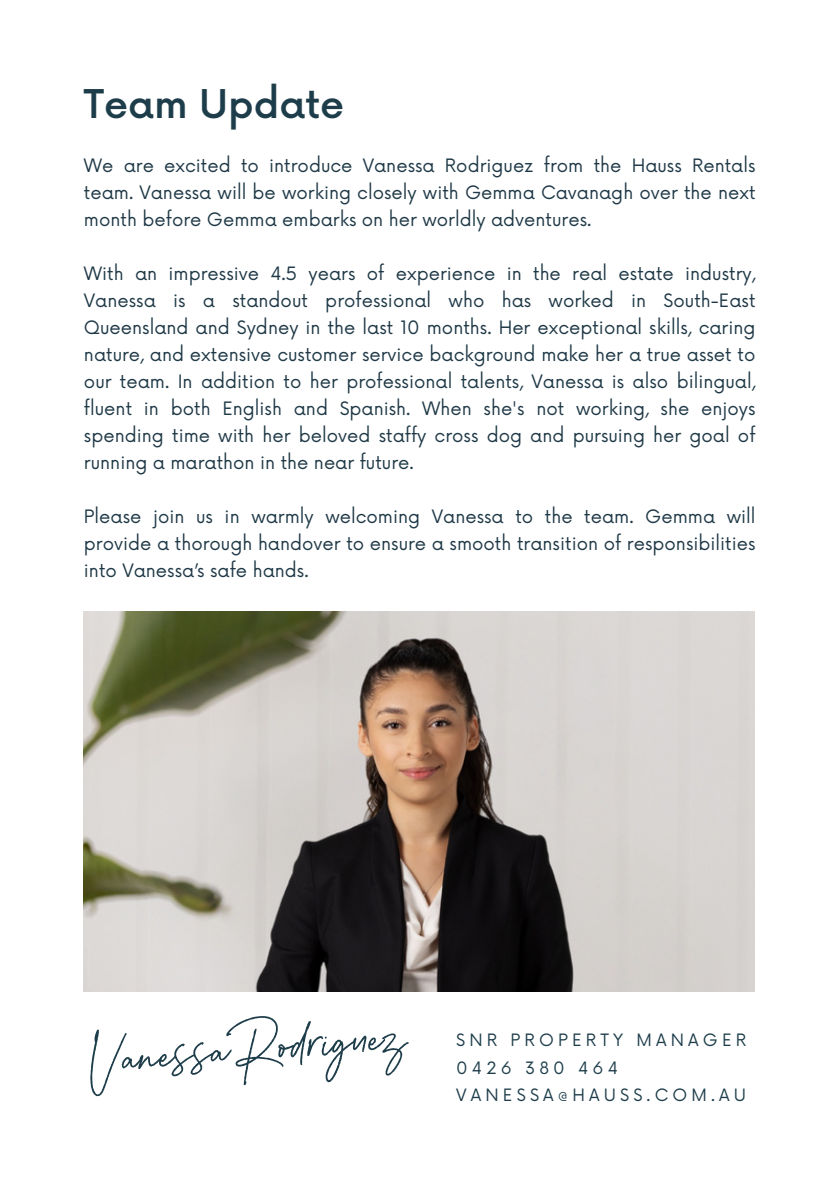
<style>
.page{position:relative;width:839px;height:1191px;background:#fff}
.page>*{position:absolute;margin:0;border:0;box-sizing:border-box;transform-origin:0 0}
.t1{font:96.8px "Aurelly Signature ALT";color:#1d3d4a}
.t2{font:500 38.6px "Now";color:#1d3d4a}
.t3{font:18px/27px "Now";color:#1f3947;text-align:justify}
.t4{font:16.6px/27.6px "Now";letter-spacing:.25em;color:#1d3d4a}
</style>
<div class="page">
<img style="left:84px;top:612px;width:670px;height:379px">
<h2 class="t2" style="left:84px;top:74px;width:262px">Team Update</h2>
<p class="t3" style="left:84px;top:151px;width:673px">We are excited to introduce Vanessa Rodriguez from the Hauss Rentals team. Vanessa will be working closely with Gemma Cavanagh over the next month before Gemma embarks on her worldly adventures.</p>
<p class="t3" style="left:84px;top:259px;width:673px">With an impressive 4.5 years of experience in the real estate industry, Vanessa is a standout professional who has worked in South-East Queensland and Sydney in the last 10 months. Her exceptional skills, caring nature, and extensive customer service background make her a true asset to our team. In addition to her professional talents, Vanessa is also bilingual, fluent in both English and Spanish. When she's not working, she enjoys spending time with her beloved staffy cross dog and pursuing her goal of running a marathon in the near future.</p>
<p class="t3" style="left:84px;top:502px;width:673px">Please join us in warmly welcoming Vanessa to the team. Gemma will provide a thorough handover to ensure a smooth transition of responsibilities into Vanessa’s safe hands.</p>
<h1 class="t1" style="left:84px;top:1019px;width:321px;rotate:-5deg">Vanessa Rodriguez</h1>
<p class="t4" style="left:456px;top:1025px;width:291px">SNR PROPERTY MANAGER<br>0426 380 464</p>
<p class="t4" style="left:456px;top:1080px;width:291px">VANESSA@HAUSS.COM.AU</p>
</div>
